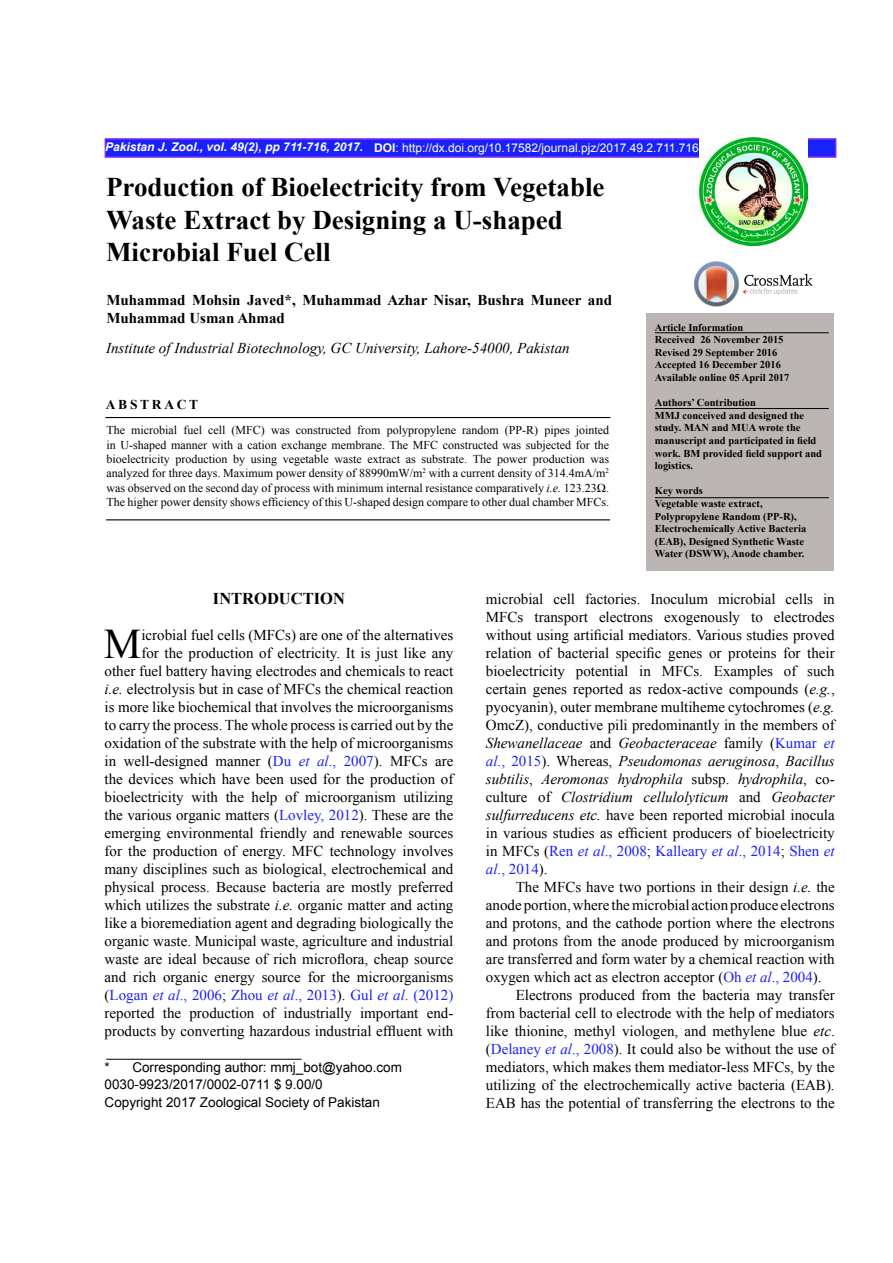
<style>
.page{position:relative;width:893px;height:1263px;background:#fff}
.page>*{position:absolute;margin:0;border:0;box-sizing:border-box;transform-origin:0 0}
.t1{font:42.15px "Times New Roman";color:#000}
.t2{font:700 27px/32.4px "Times New Roman";color:#000}
.t3{font:700 16.5px "Times New Roman";color:#000}
.t4{font:15px/18px "Times New Roman";color:#000;text-align:right}
.t5{font:700 15px/18px "Times New Roman";color:#000}
.t6{font:italic 15px "Times New Roman";color:#000}
.t7{font:13.5px/16.2px "Arial";color:#000}
.t8{font:700 13.5px "Times New Roman";letter-spacing:.2em;color:#000}
.t9{font:12px/14.4px "Times New Roman";color:#000;text-align:justify}
.t10{font:12px "Arial";color:#fff}
.t11{font:700 10.5px/12.6px "Times New Roman";color:#000}
.s1{font-weight:700;font-style:italic}
.s2{font-weight:700}
.s3{font-style:italic}
.s4{color:#1922fb}
.s5{font-style:italic;color:#1922fb}
</style>
<div class="page">
<img style="left:694px;top:261px;width:119px;height:45px">
<div style="left:105px;top:138px;width:731px;height:20px;background:#1922fb;border:2px solid #8027fb"></div>
<img style="left:699px;top:138px;width:108px;height:108px">
<div style="left:646px;top:314px;width:187px;height:257px;background:#bbb5b4"></div>
<hr style="left:655px;top:408px;width:174px;height:1px;background:#000">
<hr style="left:105px;top:417px;width:505px;height:1px;background:#000">
<hr style="left:106px;top:519px;width:504px;height:1px;background:#000">
<hr style="left:655px;top:332px;width:174px;height:1px;background:#000">
<hr style="left:106px;top:1059px;width:196px;height:1px;background:#000">
<hr style="left:655px;top:497px;width:174px;height:1px;background:#000">
<p class="t10" style="left:105px;top:140px;width:595px"><span class="s1">Pakistan J. Zool., vol. 49(2), pp 711-716, 2017.</span> <span class="s2">DOI</span>: http://dx.doi.org/10.17582/journal.pjz/2017.49.2.711.716</p>
<h2 class="t2" style="left:106px;top:171px;width:500px">Production of Bioelectricity from Vegetable<br>Waste Extract by Designing a U-shaped<br>Microbial Fuel Cell</h2>
<p class="t5" style="left:106px;top:290px;width:507px">Muhammad Mohsin Javed*, Muhammad Azhar Nisar, Bushra Muneer and<br>Muhammad Usman Ahmad</p>
<p class="t6" style="left:106px;top:338px;width:465px">Institute of Industrial Biotechnology, GC University, Lahore-54000, Pakistan</p>
<p class="t8" style="left:106px;top:395px;width:94px">ABSTRACT</p>
<p class="t9" style="left:107px;top:423px;width:504px">The microbial fuel cell (MFC) was constructed from polypropylene random (PP-R) pipes jointed in U-shaped manner with a cation exchange membrane. The MFC constructed was subjected for the bioelectricity production by using vegetable waste extract as substrate. The power production was analyzed for three days. Maximum power density of 88990mW/m<sup>2</sup> with a current density of 314.4mA/m<sup>2 </sup>was observed on the second day of process with minimum internal resistance comparatively <span class="s3">i.e.</span> 123.23Ω.<br>The higher power density shows efficiency of this U-shaped design compare to other dual chamber MFCs.</p>
<p class="t11" style="left:655px;top:320px;width:136px">Article Information<br>Received 26 November 2015<br>Revised 29 September 2016<br>Accepted 16 December 2016<br>Available online 05 April 2017</p>
<p class="t11" style="left:655px;top:396px;width:169px">Authors’ Contribution<br>MMJ conceived and designed the study. MAN and MUA wrote the manuscript and participated in field work. BM provided field support and logistics.</p>
<p class="t11" style="left:655px;top:484px;width:153px">Key words<br>Vegetable waste extract,<br>Polypropylene Random (PP-R),<br>Electrochemically Active Bacteria (EAB), Designed Synthetic Waste<br>Water (DSWW), Anode chamber.</p>
<p class="t3" style="left:213px;top:587px;width:133px">INTRODUCTION</p>
<p class="t4" style="left:105px;top:626px;width:350px">icrobial fuel cells (MFCs) are one of the alternatives<br>for the production of electricity. It is just like any<br>other fuel battery having electrodes and chemicals to react <span class="s3">i.e.</span> electrolysis but in case of MFCs the chemical reaction is more like biochemical that involves the microorganisms to carry the process. The whole process is carried out by the oxidation of the substrate with the help of microorganisms in well-designed manner (<span class="s4">Du</span> <span class="s5">et al</span><span class="s4">., 2007</span>). MFCs are the devices which have been used for the production of bioelectricity with the help of microorganism utilizing the various organic matters (<span class="s4">Lovley, 2012</span>). These are the emerging environmental friendly and renewable sources for the production of energy. MFC technology involves many disciplines such as biological, electrochemical and physical process. Because bacteria are mostly preferred which utilizes the substrate <span class="s3">i.e.</span> organic matter and acting like a bioremediation agent and degrading biologically the organic waste. Municipal waste, agriculture and industrial waste are ideal because of rich microflora, cheap source and rich organic energy source for the microorganisms (<span class="s4">Logan</span> <span class="s5">et al</span><span class="s4">., 2006</span>; <span class="s4">Zhou</span> <span class="s5">et al</span><span class="s4">., 2013</span>). <span class="s4">Gul</span> <span class="s5">et al</span><span class="s4">. (2012) </span>reported the production of industrially important end&shy;products by converting hazardous industrial effluent with</p>
<p class="t7" style="left:105px;top:1060px;width:299px">* Corresponding author: mmj_bot@yahoo.com<br>0030-9923/2017/0002-0711 $ 9.00/0</p>
<p class="t7" style="left:105px;top:1094px;width:277px">Copyright 2017 Zoological Society of Pakistan</p>
<h1 class="t1" style="left:104px;top:616px;width:39px">M</h1>
<p class="t4" style="left:486px;top:589px;width:350px;text-align:justify">microbial cell factories. Inoculum microbial cells in MFCs transport electrons exogenously to electrodes without using artificial mediators. Various studies proved relation of bacterial specific genes or proteins for their bioelectricity potential in MFCs. Examples of such certain genes reported as redox-active compounds (<span class="s3">e.g.</span>, pyocyanin), outer membrane multiheme cytochromes (<span class="s3">e.g.<br></span>OmcZ), conductive pili predominantly in the members of <span class="s3">Shewanellaceae</span> and <span class="s3">Geobacteraceae</span> family (<span class="s4">Kumar</span> <span class="s5">et al</span><span class="s4">., 2015</span>). Whereas, <span class="s3">Pseudomonas aeruginosa</span>, <span class="s3">Bacillus subtilis</span>, <span class="s3">Aeromonas hydrophila</span> subsp. <span class="s3">hydrophila</span>, co&shy;culture of <span class="s3">Clostridium cellulolyticum</span> and <span class="s3">Geobacter sulfurreducens etc.</span> have been reported microbial inocula in various studies as efficient producers of bioelectricity in MFCs (<span class="s4">Ren</span> <span class="s5">et al</span><span class="s4">., 2008</span>; <span class="s4">Kalleary</span> <span class="s5">et al</span><span class="s4">., 2014</span>; <span class="s4">Shen</span> <span class="s5">et al</span><span class="s4">., 2014</span>).</p>
<p class="t4" style="left:516px;top:877px;width:321px">The MFCs have two portions in their design <span class="s3">i.e.</span> the</p>
<p class="t4" style="left:486px;top:895px;width:350px">anode portion, where the microbial action produce electrons</p>
<p class="t4" style="left:486px;top:913px;width:350px">and protons, and the cathode portion where the electrons</p>
<p class="t4" style="left:486px;top:931px;width:350px">and protons from the anode produced by microorganism</p>
<p class="t4" style="left:486px;top:949px;width:350px">are transferred and form water by a chemical reaction with</p>
<p class="t4" style="left:486px;top:967px;width:337px">oxygen which act as electron acceptor (<span class="s4">Oh</span> <span class="s5">et al</span><span class="s4">., 2004</span>).</p>
<p class="t4" style="left:516px;top:985px;width:321px">Electrons produced from the bacteria may transfer</p>
<p class="t4" style="left:486px;top:1003px;width:350px">from bacterial cell to electrode with the help of mediators</p>
<p class="t4" style="left:486px;top:1021px;width:350px">like thionine, methyl viologen, and methylene blue <span class="s3">etc</span>.</p>
<p class="t4" style="left:486px;top:1039px;width:350px">(<span class="s4">Delaney</span> <span class="s5">et al</span><span class="s4">., 2008</span>). It could also be without the use of</p>
<p class="t4" style="left:486px;top:1057px;width:350px">mediators, which makes them mediator-less MFCs, by the</p>
<p class="t4" style="left:486px;top:1075px;width:350px">utilizing of the electrochemically active bacteria (EAB).</p>
<p class="t4" style="left:486px;top:1093px;width:350px">EAB has the potential of transferring the electrons to the</p>
</div>
